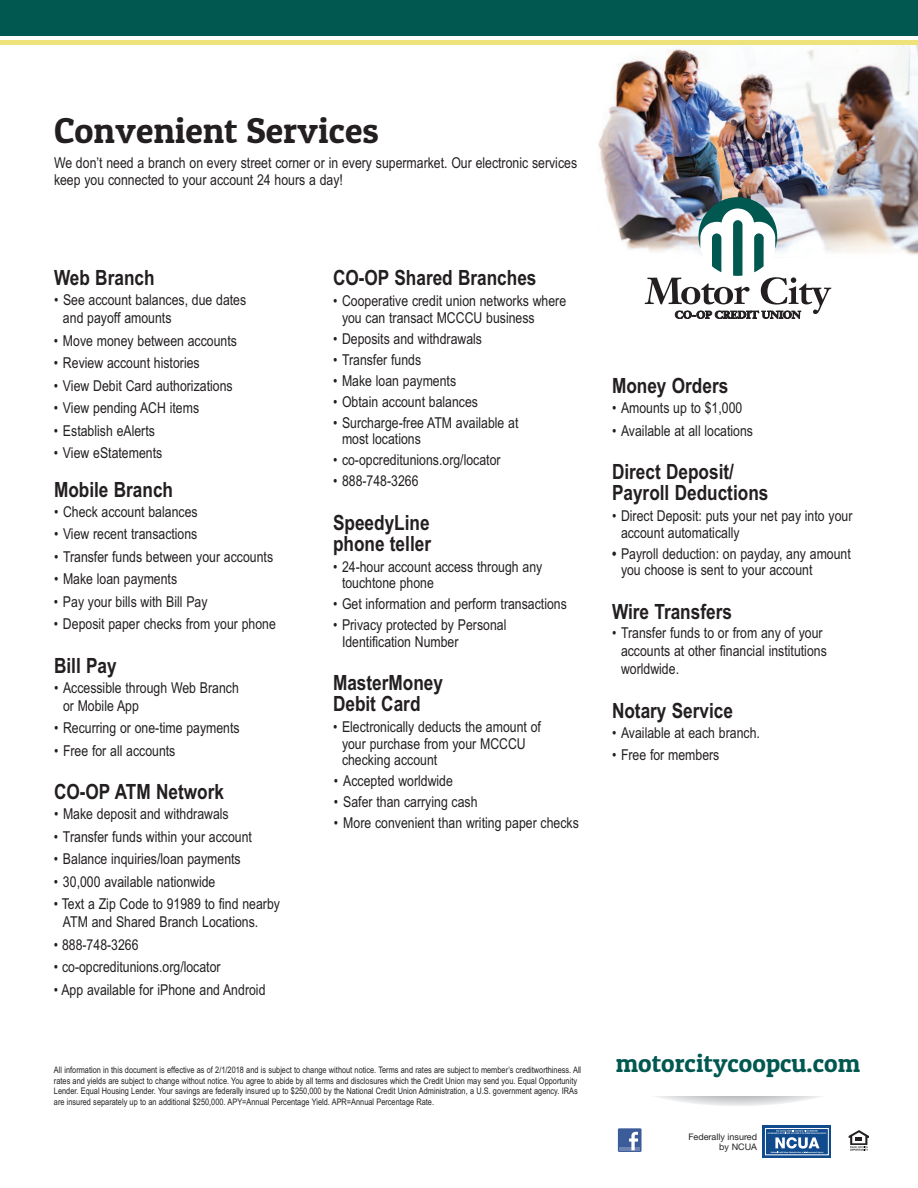
<style>
.page{position:relative;width:918px;height:1188px;background:#fff}
.page>*{position:absolute;margin:0;border:0;box-sizing:border-box;transform-origin:0 0}
.t1{font:36px "Patua One";color:#231f20}
.t2{font:25.5px "Patua One";color:#005850}
.t3{font:700 21px/21px "Arial Narrow";color:#231f20}
.t4{font:15px/16.5px "Arial Narrow";color:#231f20}
.t5{font:9px/10.5px "Arial Narrow";color:#231f20}
.t6{font:9px/9.8px "Helvetica Neue";color:#231f20;text-align:right}
.s1{font-weight:700}
</style>
<div class="page">
<img style="left:598px;top:45px;width:320px;height:210px">
<svg style="left:612px;top:1033px;width:252px;height:73px"></svg>
<div style="left:612px;top:1031px;width:252px;height:64px;background:#fff"></div>
<svg style="left:645px;top:197px;width:186px;height:122px"></svg>
<svg style="left:849px;top:1130px;width:20px;height:21px"></svg>
<div style="left:763px;top:1126px;width:68px;height:32px;background:linear-gradient(to right,#114b8e,#114b8e)"></div>
<div style="left:765px;top:1128px;width:63px;height:27px;border:1px solid #fff"></div>
<svg style="left:768px;top:1130px;width:59px;height:24px"></svg>
<div style="left:0;top:0;width:918px;height:36px;background:#005850"></div>
<div style="left:0;top:40px;width:918px;height:5px;background:#eee27b"></div>
<div style="left:618px;top:1128px;width:24px;height:24px;background:#3b5b99"></div>
<hr style="left:620px;top:1147px;width:20px;height:3px;background:#6d84b3">
<svg style="left:629px;top:1132px;width:9px;height:18px"></svg>
<h1 class="t1" style="left:54px;top:118px;width:326px">Convenient Services</h1>
<p class="t4" style="left:54px;top:155px;width:525px">We don’t need a branch on every street corner or in every supermarket. Our electronic services keep you connected to your account 24 hours a day!</p>
<h3 class="t3" style="left:54px;top:268px;width:102px">Web Branch</h3>
<p class="t4" style="left:63px;top:291px;width:185px;line-height:18px;text-indent:-9px">• See account balances, due dates and payoff amounts</p>
<p class="t4" style="left:54px;top:332px;width:185px">• Move money between accounts</p>
<p class="t4" style="left:54px;top:355px;width:147px">• Review account histories</p>
<p class="t4" style="left:54px;top:377px;width:180px">• View Debit Card authorizations</p>
<p class="t4" style="left:54px;top:400px;width:147px">• View pending ACH items</p>
<p class="t4" style="left:54px;top:422px;width:102px">• Establish eAlerts</p>
<p class="t4" style="left:54px;top:445px;width:110px">• View eStatements</p>
<h3 class="t3" style="left:54px;top:479px;width:121px">Mobile Branch</h3>
<p class="t4" style="left:54px;top:504px;width:145px">• Check account balances</p>
<p class="t4" style="left:54px;top:526px;width:145px">• View recent transactions</p>
<p class="t4" style="left:54px;top:549px;width:221px">• Transfer funds between your accounts</p>
<p class="t4" style="left:54px;top:571px;width:125px">• Make loan payments</p>
<p class="t4" style="left:54px;top:594px;width:155px">• Pay your bills with Bill Pay</p>
<p class="t4" style="left:54px;top:616px;width:223px">• Deposit paper checks from your phone</p>
<h3 class="t3" style="left:54px;top:655px;width:64px">Bill Pay</h3>
<p class="t4" style="left:63px;top:679px;width:177px;line-height:18px;text-indent:-9px">• Accessible through Web Branch or Mobile App</p>
<p class="t4" style="left:54px;top:720px;width:187px">• Recurring or one-time payments</p>
<p class="t4" style="left:54px;top:742px;width:123px">• Free for all accounts</p>
<h3 class="t3" style="left:54px;top:782px;width:172px">CO-OP ATM Network</h3>
<p class="t4" style="left:54px;top:806px;width:176px">• Make deposit and withdrawals</p>
<p class="t4" style="left:54px;top:828px;width:199px">• Transfer funds within your account</p>
<p class="t4" style="left:54px;top:851px;width:188px">• Balance inquiries/loan payments</p>
<p class="t4" style="left:54px;top:873px;width:163px">• 30,000 available nationwide</p>
<p class="t4" style="left:63px;top:895px;width:219px;line-height:18px;text-indent:-9px">• Text a Zip Code to 91989 to find nearby<br>ATM and Shared Branch Locations.</p>
<p class="t4" style="left:54px;top:936px;width:86px">• 888-748-3266</p>
<p class="t4" style="left:54px;top:959px;width:168px">• co-opcreditunions.org/locator</p>
<p class="t4" style="left:54px;top:981px;width:213px">• App available for iPhone and Android</p>
<h3 class="t3" style="left:333px;top:268px;width:205px">CO-OP Shared Branches</h3>
<p class="t4" style="left:342px;top:293px;width:226px;text-indent:-9px">• Cooperative credit union networks where you can transact MCCCU business</p>
<p class="t4" style="left:333px;top:330px;width:151px">• Deposits and withdrawals</p>
<p class="t4" style="left:333px;top:351px;width:90px">• Transfer funds</p>
<p class="t4" style="left:333px;top:372px;width:125px">• Make loan payments</p>
<p class="t4" style="left:333px;top:393px;width:147px">• Obtain account balances</p>
<p class="t4" style="left:342px;top:414px;width:178px;text-indent:-9px">• Surcharge-free ATM available at most locations</p>
<p class="t4" style="left:333px;top:452px;width:169px">• co-opcreditunions.org/locator</p>
<p class="t4" style="left:333px;top:473px;width:87px">• 888-748-3266</p>
<h3 class="t3" style="left:333px;top:512px;width:100px">SpeedyLine phone teller</h3>
<p class="t4" style="left:342px;top:558px;width:202px;text-indent:-9px">• 24-hour account access through any touchtone phone</p>
<p class="t4" style="left:333px;top:596px;width:235px">• Get information and perform transactions</p>
<p class="t4" style="left:342px;top:617px;width:166px;text-indent:-9px">• Privacy protected by Personal<br>Identification Number</p>
<h3 class="t3" style="left:333px;top:673px;width:112px">MasterMoney<br>Debit Card</h3>
<p class="t4" style="left:342px;top:719px;width:200px;text-indent:-9px">• Electronically deducts the amount of your purchase from your MCCCU checking account</p>
<p class="t4" style="left:334px;top:773px;width:121px">• Accepted worldwide</p>
<p class="t4" style="left:334px;top:794px;width:145px">• Safer than carrying cash</p>
<p class="t4" style="left:334px;top:815px;width:246px">• More convenient than writing paper checks</p>
<p class="t5" style="left:54px;top:1065px;width:529px">All information in this document is effective as of 2/1/2018 and is subject to change without notice. Terms and rates are subject to member’s creditworthiness. All rates and yields are subject to change without notice. You agree to abide by all terms and disclosures which the Credit Union may send you. Equal Opportunity Lender. Equal Housing Lender. Your savings are federally insured up to $250,000 by the National Credit Union Administration, a U.S. government agency. IRAs are insured separately up to an additional $250,000. APY=Annual Percentage Yield. APR=Annual Percentage Rate.</p>
<h3 class="t3" style="left:612px;top:376px;width:118px">Money Orders</h3>
<p class="t4" style="left:612px;top:400px;width:132px">• Amounts up to $1,000</p>
<p class="t4" style="left:612px;top:422px;width:143px">• Available at all locations</p>
<h3 class="t3" style="left:612px;top:461px;width:158px">Direct Deposit/<br>Payroll Deductions</h3>
<p class="t4" style="left:621px;top:508px;width:233px;text-indent:-9px">• Direct Deposit: puts your net pay into your account automatically</p>
<p class="t4" style="left:621px;top:545px;width:231px;text-indent:-9px"><span class="s1">•</span> Payroll deduction: on payday, any amount you choose is sent to your account</p>
<h3 class="t3" style="left:612px;top:601px;width:121px">Wire Transfers</h3>
<p class="t4" style="left:621px;top:624px;width:207px;line-height:18px;text-indent:-9px">• Transfer funds to or from any of your accounts at other financial institutions worldwide.</p>
<h3 class="t3" style="left:612px;top:700px;width:123px">Notary Service</h3>
<p class="t4" style="left:612px;top:724px;width:149px">• Available at each branch.</p>
<p class="t4" style="left:612px;top:747px;width:109px">• Free for members</p>
<h2 class="t2" style="left:616px;top:1055px;width:246px">motorcitycoopcu.com</h2>
<p class="t6" style="left:688px;top:1133px;width:70px">Federally insured by NCUA</p>
</div>
